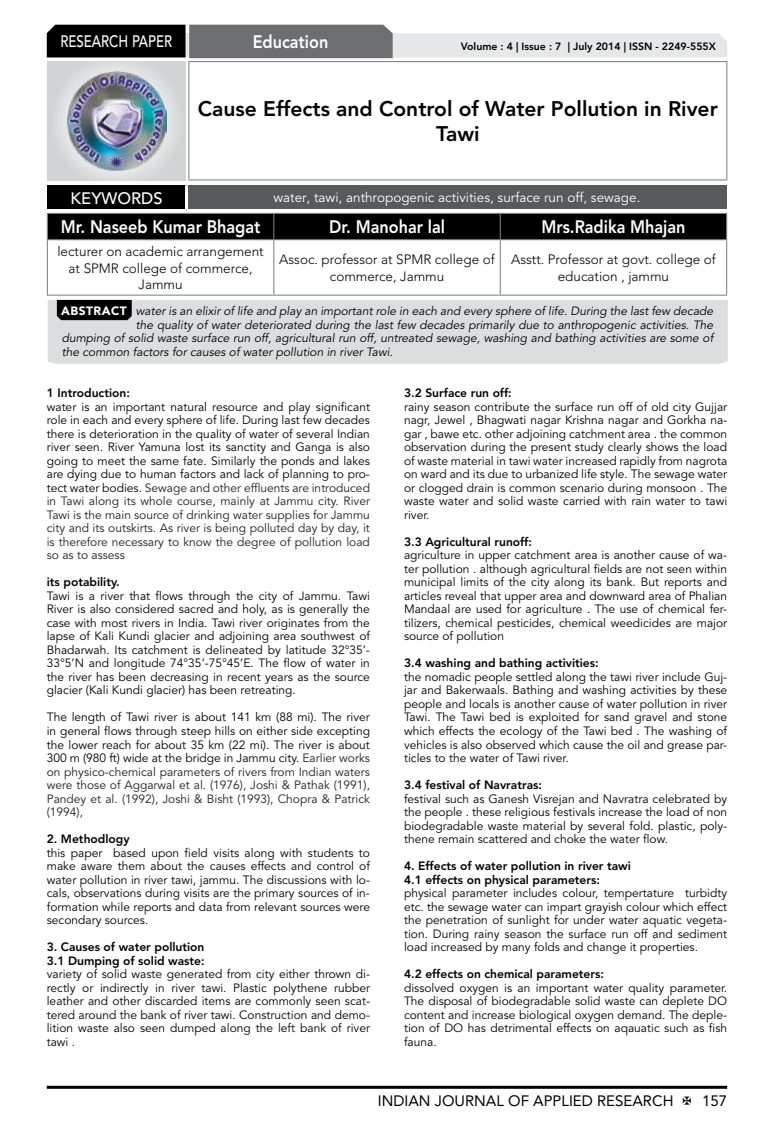
<style>
.page{position:relative;width:774px;height:1136px;background:#fff}
.page>*{position:absolute;margin:0;border:0;box-sizing:border-box;transform-origin:0 0}
.t1{font:800 21px/25.2px "Avenir LT Std";color:#000;text-align:center}
.t2{font:800 18px "Avenir LT Std";color:#fff;scale:.9 1}
.t3{font:500 16.5px "Avenir LT Std";color:#fff;scale:.8 1}
.t4{font:500 16.5px "Avenir LT Std";color:#fff}
.t5{font:15px "Avenir LT Std";color:#000}
.t6{font:300 13.5px/16.2px "Avenir LT Std";color:#000;text-align:center}
.t7{font:13.5px "Avenir LT Std";color:#fff}
.t8{font:12px/13.5px "Avenir LT Std";color:#000;text-align:justify}
.t9{font:italic 12px "Avenir LT Std";color:#000}
.t10{font:800 12px/13.5px "Avenir LT Std";color:#000}
.t11{font:800 10.5px "Avenir LT Std";color:#000}
.s1{font-weight:900;font-style:normal;color:#fff}
.s2{color:#231f20}
</style>
<div class="page">
<hr style="left:47px;top:1085px;width:680px;height:3px;background:#000">
<div style="left:48px;top:62px;width:137px;height:118px;background:linear-gradient(to right,#d9dadb,#d9dadb)"></div>
<img style="left:68px;top:71px;width:99px;height:100px">
<svg style="left:47px;top:25px;width:680px;height:33px;background:#979899"></svg>
<hr style="left:188px;top:61px;width:539px;height:1px;background:#808285">
<hr style="left:188px;top:62px;width:1px;height:117px;background:#808285">
<hr style="left:726px;top:62px;width:1px;height:117px;background:#808285">
<hr style="left:188px;top:179px;width:539px;height:1px;background:#808285">
<div style="left:47px;top:213px;width:680px;height:26px;background:#000"></div>
<hr style="left:47px;top:239px;width:227px;height:1px;background:#808285">
<hr style="left:47px;top:240px;width:1px;height:54px;background:#808285">
<hr style="left:274px;top:239px;width:226px;height:1px;background:#808285">
<hr style="left:273px;top:240px;width:1px;height:54px;background:#808285">
<hr style="left:500px;top:239px;width:227px;height:1px;background:#808285">
<hr style="left:500px;top:240px;width:1px;height:54px;background:#808285">
<hr style="left:726px;top:240px;width:1px;height:54px;background:#808285">
<hr style="left:47px;top:294px;width:227px;height:1px;background:#808285">
<hr style="left:274px;top:294px;width:226px;height:1px;background:#808285">
<hr style="left:500px;top:294px;width:227px;height:1px;background:#808285">
<div style="left:47px;top:185px;width:139px;height:25px;background:#000"></div>
<div style="left:186px;top:185px;width:541px;height:25px;background:#58595b"></div>
<hr style="left:185px;top:185px;width:3px;height:24px;background:#fff">
<hr style="left:47px;top:209px;width:139px;height:3px;background:#fff">
<hr style="left:186px;top:209px;width:541px;height:3px;background:#fff">
<div style="left:48px;top:300px;width:680px;height:64px;background:#dcddde"></div>
<svg style="left:57px;top:300px;width:75px;height:20px"></svg>
<h3 class="t3" style="left:60px;top:32px;width:139px">RESEARCH PAPER</h3>
<h2 class="t2" style="left:253px;top:31px;width:86px">Education</h2>
<p class="t11" style="left:461px;top:41px;width:257px">Volume : 4 | Issue : 7 | July 2014 | ISSN - 2249-555X</p>
<h1 class="t1" style="left:198px;top:96px;width:521px">Cause Effects and Control of Water Pollution in River<br>Tawi</h1>
<h3 class="t4" style="left:71px;top:189px;width:94px">KEYWORDS</h3>
<p class="t7" style="left:273px;top:189px;width:368px">water, tawi, anthropogenic activities, surface run off, sewage.</p>
<h2 class="t2" style="left:61px;top:216px;width:223px">Mr. Naseeb Kumar Bhagat</h2>
<h2 class="t2" style="left:329px;top:216px;width:130px">Dr. Manohar lal</h2>
<h2 class="t2" style="left:541px;top:216px;width:162px">Mrs.Radika Mhajan</h2>
<p class="t6" style="left:57px;top:243px;width:208px">lecturer on academic arrangement at SPMR college of commerce,<br>Jammu</p>
<p class="t6" style="left:279px;top:252px;width:217px">Assoc. professor at SPMR college of commerce, Jammu</p>
<p class="t6" style="left:511px;top:252px;width:206px">Asstt. Professor at govt. college of education , jammu</p>
<p class="t9" style="left:61px;top:304px;width:654px"><span class="s1">ABSTRACT</span> water is an elixir of life and play an important role in each and every sphere of life. During the last few decade</p>
<p class="t9" style="left:136px;top:318px;width:579px">the quality of water deteriorated during the last few decades primarily due to anthropogenic activities. The</p>
<p class="t9" style="left:62px;top:331px;width:653px">dumping of solid waste surface run off, agricultural run off, untreated sewage, washing and bathing activities are some of</p>
<p class="t9" style="left:62px;top:345px;width:333px">the common factors for causes of water pollution in river Tawi.</p>
<p class="t10" style="left:47px;top:386px;width:85px">1 Introduction:</p>
<p class="t8" style="left:47px;top:400px;width:325px">water is an important natural resource and play significant role in each and every sphere of life. During last few decades there is deterioration in the quality of water of several Indian river seen. River Yamuna lost its sanctity and Ganga is also going to meet the same fate. Similarly the ponds and lakes are dying due to human factors and lack of planning to pro&shy;tect water bodies. <span class="s2">Sewage and other effluents are introduced in Tawi along its whole course, mainly at Jammu city. River Tawi is the main source of drinking water supplies for Jammu city and its outskirts. As river is being polluted day by day, it is therefore necessary to know the degree of pollution load so as to assess</span></p>
<p class="t10" style="left:47px;top:575px;width:74px">its potability.</p>
<p class="t8" style="left:47px;top:589px;width:325px">Tawi is a river that flows through the city of Jammu. Tawi River is also considered sacred and holy, as is generally the case with most rivers in India. Tawi river originates from the lapse of Kali Kundi glacier and adjoining area southwest of Bhadarwah. Its catchment is delineated by latitude 32°35’- 33°5’N and longitude 74°35’-75°45’E. The flow of water in the river has been decreasing in recent years as the source glacier (Kali Kundi glacier) has been retreating.</p>
<p class="t8" style="left:47px;top:710px;width:325px">The length of Tawi river is about 141 km (88 mi). The river in general flows through steep hills on either side excepting the lower reach for about 35 km (22 mi). The river is about 300 m (980 ft) wide at the bridge in Jammu city. <span class="s2">Earlier works on physico-chemical parameters of rivers from Indian waters were those of Aggarwal et al. (1976), Joshi &amp; Pathak (1991), Pandey et al. (1992), Joshi &amp; Bisht (1993), Chopra &amp; Patrick (1994),</span></p>
<p class="t10" style="left:47px;top:832px;width:84px">2. Methodlogy</p>
<p class="t8" style="left:47px;top:845px;width:325px">this paper based upon field visits along with students to make aware them about the causes effects and control of water pollution in river tawi, jammu. The discussions with lo&shy;cals, observations during visits are the primary sources of in&shy;formation while reports and data from relevant sources were secondary sources.</p>
<p class="t10" style="left:47px;top:940px;width:159px">3. Causes of water pollution<br>3.1 Dumping of solid waste:</p>
<p class="t8" style="left:47px;top:967px;width:325px">variety of solid waste generated from city either thrown di&shy;rectly or indirectly in river tawi. Plastic polythene rubber leather and other discarded items are commonly seen scat&shy;tered around the bank of river tawi. Construction and demo&shy;lition waste also seen dumped along the left bank of river tawi .</p>
<p class="t10" style="left:404px;top:386px;width:109px">3.2 Surface run off:</p>
<p class="t8" style="left:404px;top:400px;width:325px">rainy season contribute the surface run off of old city Gujjar nagr, Jewel , Bhagwati nagar Krishna nagar and Gorkha na&shy;gar , bawe etc. other adjoining catchment area . the common observation during the present study clearly shows the load of waste material in tawi water increased rapidly from nagrota on ward and its due to urbanized life style. The sewage water or clogged drain is common scenario during monsoon . The waste water and solid waste carried with rain water to tawi river.</p>
<p class="t10" style="left:404px;top:535px;width:130px">3.3 Agricultural runoff:</p>
<p class="t8" style="left:404px;top:548px;width:325px">agriculture in upper catchment area is another cause of wa&shy;ter pollution . although agricultural fields are not seen within municipal limits of the city along its bank. But reports and articles reveal that upper area and downward area of Phalian Mandaal are used for agriculture . The use of chemical fer&shy;tilizers, chemical pesticides, chemical weedicides are major source of pollution</p>
<p class="t10" style="left:404px;top:656px;width:196px">3.4 washing and bathing activities:</p>
<p class="t8" style="left:404px;top:670px;width:325px">the nomadic people settled along the tawi river include Guj&shy;jar and Bakerwaals. Bathing and washing activities by these people and locals is another cause of water pollution in river Tawi. The Tawi bed is exploited for sand gravel and stone which effects the ecology of the Tawi bed . The washing of vehicles is also observed which cause the oil and grease par&shy;ticles to the water of Tawi river.</p>
<p class="t10" style="left:404px;top:778px;width:139px">3.4 festival of Navratras:</p>
<p class="t8" style="left:404px;top:791px;width:325px">festival such as Ganesh Visrejan and Navratra celebrated by the people . these religious festivals increase the load of non biodegradable waste material by several fold. plastic, poly&shy;thene remain scattered and choke the water flow.</p>
<p class="t10" style="left:404px;top:859px;width:228px">4. Effects of water pollution in river tawi<br>4.1 effects on physical parameters:</p>
<p class="t8" style="left:404px;top:886px;width:325px">physical parameter includes colour, tempertature turbidty etc. the sewage water can impart grayish colour which effect the penetration of sunlight for under water aquatic vegeta&shy;tion. During rainy season the surface run off and sediment load increased by many folds and change it properties.</p>
<p class="t10" style="left:404px;top:967px;width:201px">4.2 effects on chemical parameters:</p>
<p class="t8" style="left:404px;top:980px;width:325px">dissolved oxygen is an important water quality parameter.<br>The disposal of biodegradable solid waste can deplete DO content and increase biological oxygen demand. The deple&shy;tion of DO has detrimental effects on aqauatic such as fish fauna.</p>
<p class="t5" style="left:378px;top:1091px;width:297px">INDIAN JOURNAL OF APPLIED RESEARCH</p>
<p class="t5" style="left:702px;top:1091px;width:27px">157</p>
</div>
